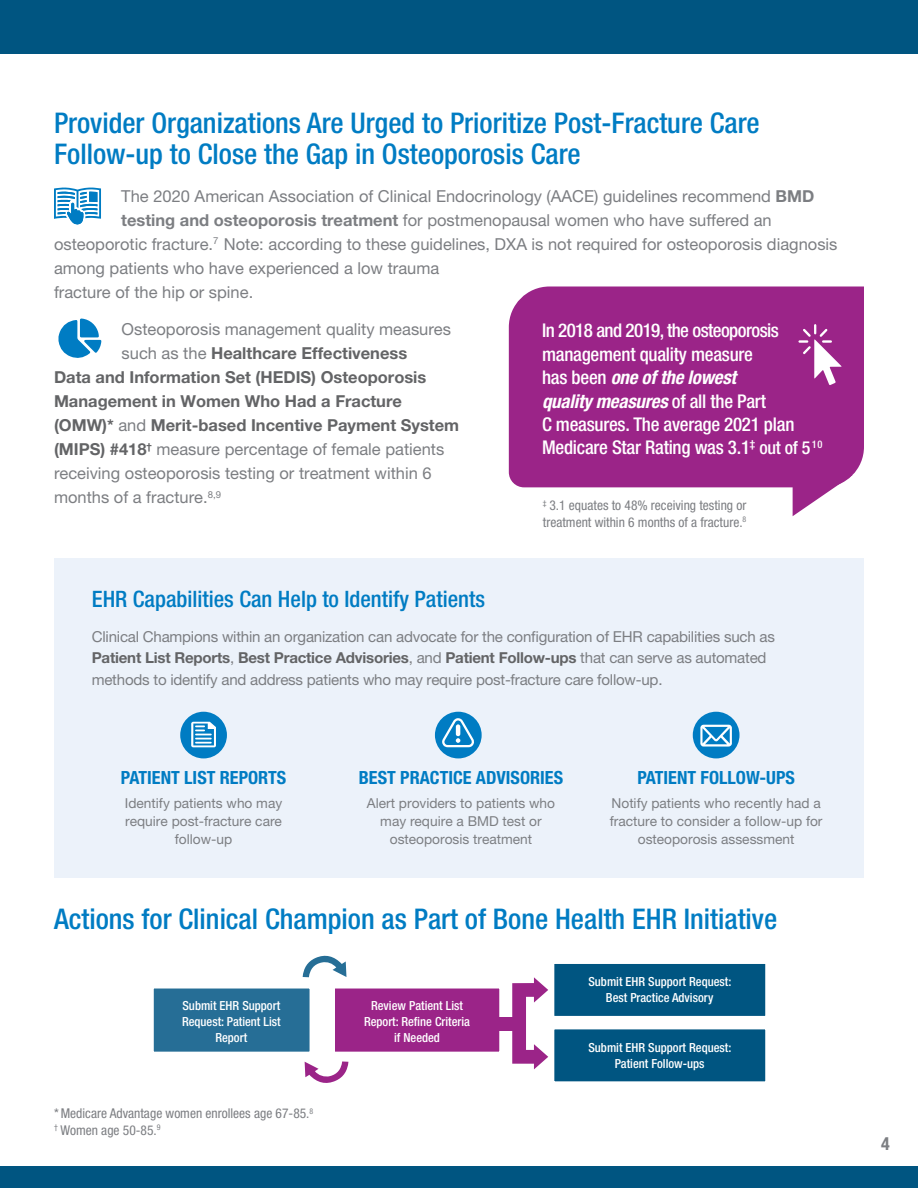
<style>
.page{position:relative;width:918px;height:1188px;background:#fff}
.page>*{position:absolute;margin:0;border:0;box-sizing:border-box;transform-origin:0 0}
.t1{font:500 condensed 28.5px/31.5px "Helvetica Neue LT Pro";color:#007cc3}
.t2{font:500 condensed 22.65px "Helvetica Neue LT Pro";color:#007cc3}
.t3{font:500 condensed 18.9px/23.4px "Helvetica Neue LT Pro";letter-spacing:-.015em;color:#fff}
.t4{font:700 condensed 18.15px "Helvetica Neue LT Std";color:#007cc3}
.t5{font:700 condensed 18px "Helvetica Neue LT Std";color:#7c7e82}
.t6{font:16.5px "Helvetica Neue LT Pro";color:#7c7e82}
.t7{font:700 16.5px "Helvetica Neue LT Pro";color:#636466}
.t8{font:15.15px/21.9px "Helvetica Neue LT Pro";letter-spacing:-.015em;color:#7c7e82}
.t9{font:13.65px/17.9px "Helvetica Neue LT Pro";color:#7c7e82;text-align:center}
.t10{font:condensed 13.5px/16.5px "Helvetica Neue LT Pro";color:#7c7e82}
.t11{font:500 condensed 12.6px/15.9px "Helvetica Neue LT Pro";color:#fff;text-align:center}
.s1{font-weight:700}
.s2{font-weight:400;color:#7c7e82}
.s3{font-weight:700;color:#636466}
.s4{font-weight:700;font-style:italic}
.s5{font-size:18px}
</style>
<div class="page">
<div style="left:1px;top:0;width:917px;height:54px;background:#005581"></div>
<div style="left:1px;top:1167px;width:917px;height:21px;background:#005581"></div>
<div style="left:54px;top:558px;width:810px;height:319px;background:#ecf2fa"></div>
<div style="left:693px;top:712px;width:47px;height:46px;background:#007cc3;border-radius:50%"></div>
<svg style="left:700px;top:725px;width:32px;height:22px"></svg>
<div style="left:509px;top:287px;width:355px;height:200px;background:#9b2488"></div>
<svg style="left:793px;top:468px;width:60px;height:48px"></svg>
<svg style="left:798px;top:324px;width:44px;height:61px"></svg>
<div style="left:435px;top:712px;width:47px;height:46px;background:#007cc3;border-radius:50%"></div>
<svg style="left:442px;top:718px;width:32px;height:29px"></svg>
<div style="left:180px;top:712px;width:47px;height:46px;background:#007cc3;border-radius:50%"></div>
<svg style="left:191px;top:722px;width:25px;height:25px"></svg>
<svg style="left:54px;top:188px;width:47px;height:37px"></svg>
<svg style="left:58px;top:318px;width:43px;height:40px"></svg>
<div style="left:548px;top:958px;width:223px;height:64px;background:#005581;border:6px solid #fff"></div>
<div style="left:548px;top:1023px;width:223px;height:64px;background:#005581;border:6px solid #fff"></div>
<div style="left:329px;top:983px;width:176px;height:75px;background:#9b2488;border:6px solid #fff"></div>
<div style="left:148px;top:983px;width:168px;height:75px;background:#266e96;border:6px solid #fff"></div>
<svg style="left:512px;top:977px;width:36px;height:92px"></svg>
<div style="left:497px;top:1017px;width:27px;height:14px;background:#9b2488"></div>
<svg style="left:305px;top:1061px;width:43px;height:22px"></svg>
<svg style="left:303px;top:955px;width:43px;height:22px"></svg>
<h1 class="t1" style="left:54px;top:107px;width:707px">Provider Organizations Are Urged to Prioritize Post-Fracture Care<br>Follow-up to Close the Gap in Osteoporosis Care</h1>
<p class="t6" style="left:121px;top:186px;width:695px">The 2020 American Association of Clinical Endocrinology (AACE) guidelines recommend <span class="s1">BMD</span></p>
<p class="t6" style="left:121px;top:210px;width:652px"><span class="s1">testing and osteoporosis treatment</span> for postmenopausal women who have suffered an</p>
<p class="t6" style="left:54px;top:234px;width:785px">osteoporotic fracture.<sup>7</sup> Note: according to these guidelines, DXA is not required for osteoporosis diagnosis</p>
<p class="t6" style="left:54px;top:258px;width:387px">among patients who have experienced a low trauma</p>
<p class="t6" style="left:54px;top:282px;width:201px">fracture of the hip or spine.</p>
<p class="t6" style="left:122px;top:320px;width:331px">Osteoporosis management quality measures</p>
<p class="t7" style="left:122px;top:343px;width:287px"><span class="s2">such as the</span> Healthcare Effectiveness</p>
<p class="t7" style="left:54px;top:367px;width:374px">Data and Information Set (HEDIS) Osteoporosis</p>
<p class="t7" style="left:54px;top:391px;width:350px">Management in Women Who Had a Fracture</p>
<p class="t7" style="left:54px;top:415px;width:407px">(OMW)* <span class="s2">and</span> Merit-based Incentive Payment System</p>
<p class="t6" style="left:54px;top:440px;width:392px"><span class="s3">(MIPS) #418</span><sup>†</sup> measure percentage of female patients</p>
<p class="t6" style="left:54px;top:464px;width:379px">receiving osteoporosis testing or treatment within 6</p>
<p class="t6" style="left:54px;top:488px;width:169px">months of a fracture.<sup>8,9</sup></p>
<p class="t3" style="left:542px;top:319px;width:282px">In 2018 and 2019, the osteoporosis management quality measure<br>h a s b e e n <span class="s4">oneofthelowest qualitymeasures</span>o f a l l t h e P a r t<br>C measures. The average 2021 plan<br>Medicare Star Rating was 3.1<sup>‡</sup> <span class="s5">out of 5</span><sup>10</sup></p>
<p class="t10" style="left:543px;top:497px;width:205px"><sup>‡</sup> 3.1 equates to 48% receiving testing or treatment within 6 months of a fracture.<sup>8</sup></p>
<h2 class="t2" style="left:92px;top:586px;width:395px">EHR Capabilities Can Help to Identify Patients</h2>
<p class="t8" style="left:92px;top:625px;width:685px">Clinical Champions within an organization can advocate for the configuration of EHR capabilities such as<br><span class="s3">Patient List Reports</span>, <span class="s3">Best Practice Advisories</span>, and <span class="s3">Patient Follow-ups</span> that can serve as automated methods to identify and address patients who may require post-fracture care follow-up.</p>
<p class="t4" style="left:121px;top:767px;width:167px">PATIENT LIST REPORTS</p>
<p class="t9" style="left:125px;top:794px;width:159px">Identify patients who may require post-fracture care follow-up</p>
<p class="t4" style="left:359px;top:767px;width:206px">BEST PRACTICE ADVISORIES</p>
<p class="t9" style="left:367px;top:794px;width:190px">Alert providers to patients who may require a BMD test or osteoporosis treatment</p>
<p class="t4" style="left:637px;top:767px;width:159px">PATIENT FOLLOW-UPS</p>
<p class="t9" style="left:610px;top:794px;width:214px">Notify patients who recently had a fracture to consider a follow-up for osteoporosis assessment</p>
<h1 class="t1" style="left:54px;top:903px;width:725px">Actions for Clinical Champion as Part of Bone Health EHR Initiative</h1>
<p class="t11" style="left:182px;top:997px;width:100px">Submit EHR Support<br>Request: Patient List<br>Report</p>
<p class="t11" style="left:364px;top:997px;width:108px">Review Patient List<br>Report: Refine Criteria if Needed</p>
<p class="t10" style="left:54px;top:1105px;width:261px">* Medicare Advantage women enrollees age 67-85.<sup>8 †</sup> Women age 50-85.<sup>9</sup></p>
<p class="t11" style="left:588px;top:974px;width:144px">Submit EHR Support Request:<br>Best Practice Advisory</p>
<p class="t11" style="left:588px;top:1039px;width:144px">Submit EHR Support Request:<br>Patient Follow-ups</p>
<p class="t5" style="left:881px;top:1133px;width:10px">4</p>
</div>
